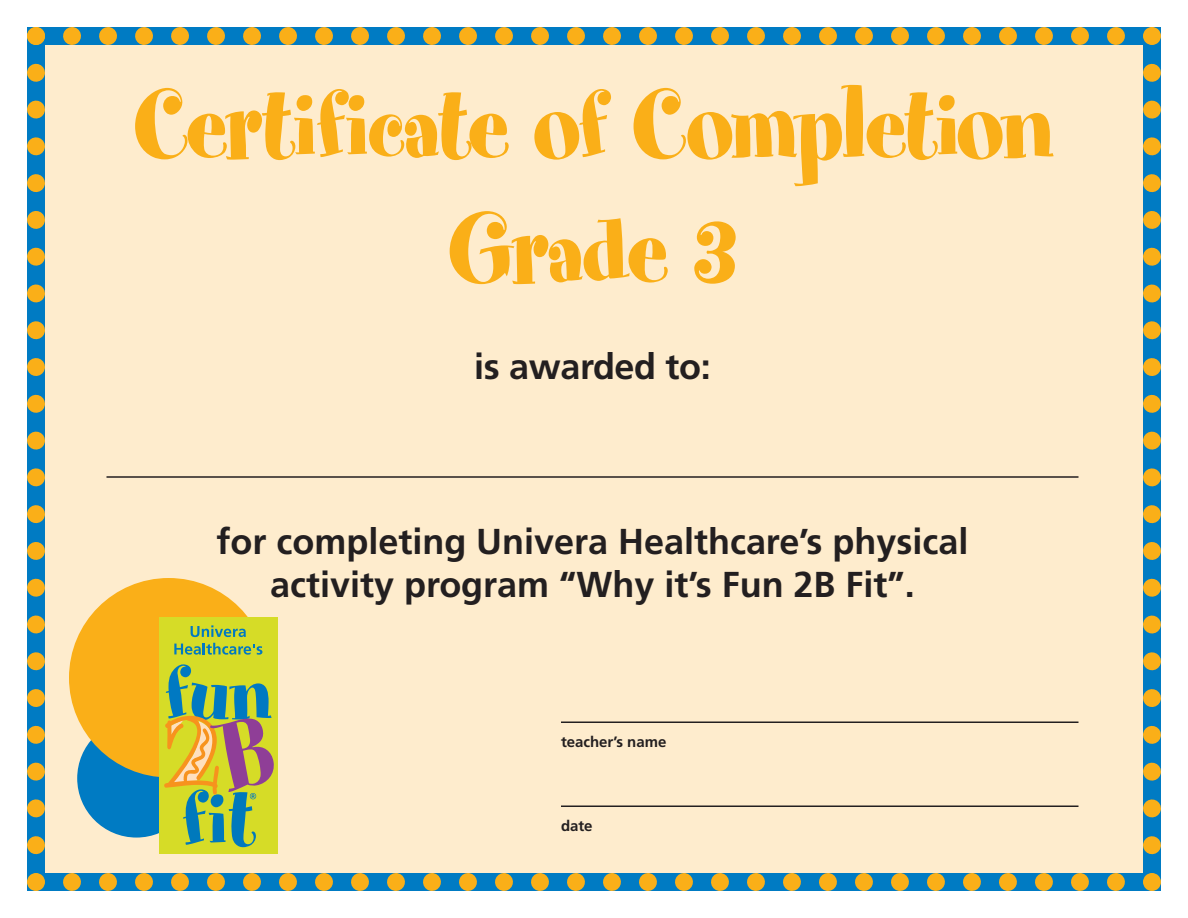
<style>
.page{position:relative;width:1188px;height:918px;background:#fff}
.page>*{position:absolute;margin:0;border:0;box-sizing:border-box;transform-origin:0 0}
.t1{font:108px/124.5px "Spumoni LP";letter-spacing:-.025em;color:#faaf18;text-align:center}
.t2{font:700 36px/43.2px "Frutiger";color:#231f20;text-align:center}
.t3{font:700 15px "Frutiger";color:#231f20}
</style>
<div class="page">
<div style="left:45px;top:45px;width:1098px;height:828px;background:#feeccd"></div>
<svg style="left:27px;top:54px;width:18px;height:837px;background:#5e8e82"></svg>
<svg style="left:27px;top:27px;width:1107px;height:18px;background:#628f7f"></svg>
<svg style="left:1143px;top:27px;width:18px;height:837px;background:#5e8e82"></svg>
<svg style="left:54px;top:873px;width:1107px;height:18px;background:#618f80"></svg>
<div style="left:77px;top:719px;width:119px;height:119px;background:#007bc3;border-radius:50%"></div>
<hr style="left:106px;top:476px;width:972px;height:2px;background:#231f20">
<hr style="left:561px;top:722px;width:517px;height:1px;background:#231f20">
<hr style="left:561px;top:806px;width:517px;height:1px;background:#231f20">
<div style="left:69px;top:578px;width:199px;height:199px;background:#faaf18;border-radius:50%"></div>
<div style="left:159px;top:617px;width:119px;height:237px;background:#d6dc27"></div>
<svg style="left:191px;top:625px;width:55px;height:12px"></svg>
<svg style="left:174px;top:643px;width:88px;height:12px"></svg>
<svg style="left:164px;top:664px;width:110px;height:183px"></svg>
<h1 class="t1" style="left:131px;top:79px;width:924px">Certificate of Completion<br>Grade 3</h1>
<p class="t2" style="left:474px;top:347px;width:238px">is awarded to:</p>
<p class="t2" style="left:217px;top:523px;width:753px">for completing Univera Healthcare’s physical activity program “Why it’s Fun 2B Fit”.</p>
<p class="t3" style="left:561px;top:736px;width:107px">teacher’s name</p>
<p class="t3" style="left:561px;top:820px;width:33px">date</p>
</div>
